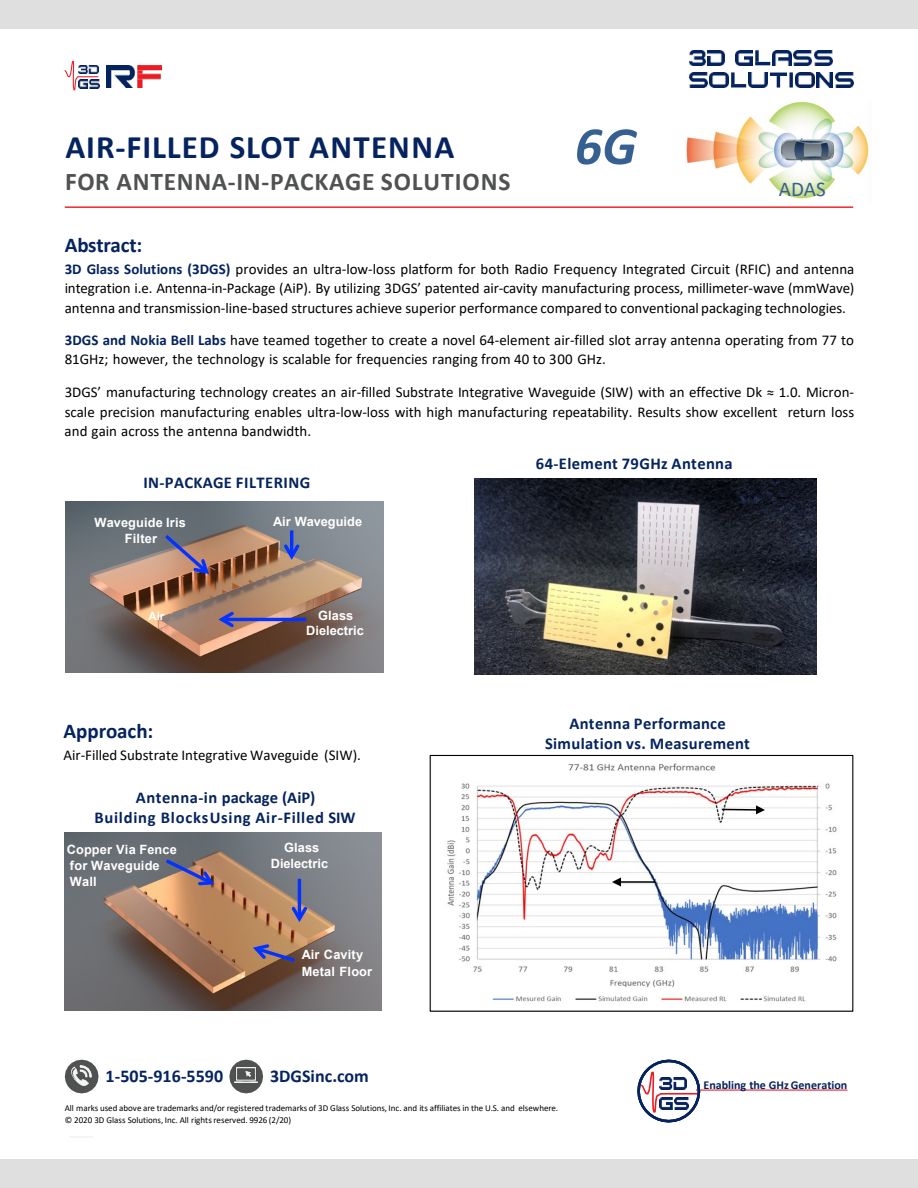
<style>
.page{position:relative;width:918px;height:1188px;background:#fff}
.page>*{position:absolute;margin:0;border:0;box-sizing:border-box;transform-origin:0 0}
.t1{font:italic 700 54px "Calibri";color:#376092}
.t2{font:700 33px "Calibri";letter-spacing:.03em;color:#05235f}
.t3{font:700 25.5px "Calibri";letter-spacing:.03em;color:#505151}
.t4{font:700 21px "Calibri";letter-spacing:-.005em;color:#05235f}
.t5{font:21px "Calibri";color:#376092}
.t6{font:700 18px "Calibri";letter-spacing:.005em;color:#05235f}
.t7{font:700 16.5px/19.8px "Calibri";letter-spacing:.025em;color:#05235f;text-align:center}
.t8{font:15px/19.5px "Calibri";color:#000;text-align:justify}
.t9{font:700 12.75px/15.8px "Arial";letter-spacing:.01em;color:#fff}
.t10{font:700 12px "Calibri";color:#05235f}
.t11{font:700 11.4px "Arial";color:#fff}
.t12{font:9px "Calibri";letter-spacing:-.005em;color:#000}
.s1{font-weight:700;color:#05235f}
</style>
<div class="page">
<img style="left:689px;top:50px;width:16px;height:15px">
<img style="left:708px;top:50px;width:16px;height:15px">
<img style="left:736px;top:50px;width:16px;height:15px">
<hr style="left:755px;top:62px;width:15px;height:3px;background:#05235f">
<svg style="left:755px;top:50px;width:4px;height:12px"></svg>
<img style="left:773px;top:50px;width:18px;height:15px">
<img style="left:794px;top:50px;width:18px;height:15px">
<img style="left:814px;top:50px;width:18px;height:15px">
<img style="left:689px;top:72px;width:18px;height:15px">
<img style="left:710px;top:72px;width:18px;height:15px">
<hr style="left:731px;top:84px;width:15px;height:3px;background:#05235f">
<svg style="left:731px;top:72px;width:4px;height:12px"></svg>
<img style="left:749px;top:72px;width:18px;height:15px">
<svg style="left:777px;top:76px;width:3px;height:12px"></svg>
<hr style="left:770px;top:73px;width:17px;height:3px;background:#05235f">
<svg style="left:789px;top:72px;width:4px;height:16px"></svg>
<img style="left:795px;top:72px;width:19px;height:15px">
<img style="left:817px;top:72px;width:16px;height:15px">
<img style="left:836px;top:72px;width:17px;height:15px">
<svg style="left:64px;top:60px;width:36px;height:31px"></svg>
<img style="left:78px;top:65px;width:20px;height:9px">
<img style="left:78px;top:79px;width:21px;height:9px">
<img style="left:107px;top:65px;width:55px;height:23px">
<svg style="left:70px;top:1136px;width:23px;height:2px"></svg>
<div style="left:0;top:0;width:918px;height:28px;background:#dfdfdf"></div>
<div style="left:0;top:1160px;width:918px;height:28px;background:#dfdfdf"></div>
<hr style="left:65px;top:206px;width:788px;height:2px;background:#ed2024">
<svg style="left:65px;top:1060px;width:34px;height:33px"></svg>
<img style="left:72px;top:1065px;width:19px;height:20px">
<svg style="left:229px;top:1060px;width:34px;height:33px"></svg>
<img style="left:235px;top:1068px;width:23px;height:14px">
<svg style="left:637px;top:1059px;width:210px;height:64px"></svg>
<img style="left:64px;top:832px;width:317px;height:178px">
<hr style="left:298px;top:879px;width:3px;height:40px;background:#0432ff">
<svg style="left:289px;top:904px;width:21px;height:22px"></svg>
<svg style="left:250px;top:942px;width:49px;height:23px"></svg>
<img style="left:65px;top:501px;width:318px;height:171px">
<hr style="left:290px;top:530px;width:3px;height:26px;background:#0432ff">
<svg style="left:281px;top:541px;width:21px;height:22px"></svg>
<hr style="left:222px;top:618px;width:84px;height:3px;background:#0432ff">
<svg style="left:215px;top:609px;width:22px;height:21px"></svg>
<svg style="left:161px;top:531px;width:51px;height:46px;background:#92797e"></svg>
<svg style="left:162px;top:856px;width:55px;height:31px;background:#8e767d"></svg>
<img style="left:447px;top:763px;width:390px;height:239px">
<div style="left:430px;top:755px;width:423px;height:257px;border:1px solid #000"></div>
<hr style="left:619px;top:881px;width:36px;height:2px;background:#000">
<svg style="left:612px;top:877px;width:9px;height:9px"></svg>
<hr style="left:722px;top:809px;width:36px;height:2px;background:#000">
<svg style="left:756px;top:805px;width:9px;height:9px"></svg>
<img style="left:474px;top:479px;width:342px;height:195px">
<img style="left:686px;top:101px;width:183px;height:98px">
<h2 class="t2" style="left:65px;top:124px;width:390px">AIR-FILLED SLOT ANTENNA</h2>
<h2 class="t3" style="left:65px;top:164px;width:447px">FOR ANTENNA-IN-PACKAGE SOLUTIONS</h2>
<p class="t1" style="left:575px;top:108px;width:63px">6G</p>
<p class="t5" style="left:779px;top:174px;width:48px">ADAS</p>
<p class="t4" style="left:65px;top:230px;width:79px">Abstract:</p>
<p class="t8" style="left:65px;top:259px;width:791px"><span class="s1">3D Glass Solutions (3DGS)</span> provides an ultra-low-loss platform for both Radio Frequency Integrated Circuit (RFIC) and antenna integration i.e. Antenna-in-Package (AiP). By utilizing 3DGS’ patented air-cavity manufacturing process, millimeter-wave (mmWave) antenna and transmission-line-based structures achieve superior performance compared to conventional packaging technologies.</p>
<p class="t8" style="left:65px;top:330px;width:791px"><span class="s1">3DGS and Nokia Bell Labs</span> have teamed together to create a novel 64-element air-filled slot array antenna operating from 77 to<br>81GHz; however, the technology is scalable for frequencies ranging from 40 to 300 GHz.</p>
<p class="t8" style="left:65px;top:382px;width:791px">3DGS’ manufacturing technology creates an air-filled Substrate Integrative Waveguide (SIW) with an effective Dk ≈ 1.0. Micron&shy;scale precision manufacturing enables ultra-low-loss with high manufacturing repeatability. Results show excellent return loss and gain across the antenna bandwidth.</p>
<p class="t7" style="left:143px;top:472px;width:168px">IN-PACKAGE FILTERING</p>
<p class="t9" style="left:94px;top:515px;width:93px">Waveguide Iris</p>
<p class="t9" style="left:273px;top:514px;width:90px">Air Waveguide</p>
<p class="t9" style="left:125px;top:531px;width:34px">Filter</p>
<p class="t7" style="left:536px;top:453px;width:198px">64-Element 79GHz Antenna</p>
<p class="t11" style="left:149px;top:608px;width:17px">Air</p>
<p class="t9" style="left:306px;top:608px;width:59px;text-align:center">Glass<br>Dielectric</p>
<h3 class="t4" style="left:63px;top:716px;width:91px">Approach:</h3>
<p class="t8" style="left:63px;top:745px;width:299px">Air-Filled Substrate Integrative Waveguide (SIW).</p>
<p class="t7" style="left:94px;top:788px;width:263px">Antenna-in package (AiP)<br>Building BlocksUsing Air-Filled SIW</p>
<p class="t9" style="left:284px;top:840px;width:37px">Glass</p>
<p class="t9" style="left:67px;top:842px;width:112px">Copper Via Fence for Waveguide<br>Wall</p>
<p class="t9" style="left:271px;top:856px;width:59px">Dielectric</p>
<p class="t9" style="left:302px;top:947px;width:63px">Air Cavity</p>
<p class="t9" style="left:302px;top:964px;width:72px">Metal Floor</p>
<p class="t7" style="left:569px;top:714px;width:158px">Antenna Performance</p>
<p class="t7" style="left:545px;top:733px;width:206px">Simulation vs. Measurement</p>
<p class="t6" style="left:106px;top:1063px;width:119px">1-505-916-5590</p>
<p class="t6" style="left:270px;top:1063px;width:100px">3DGSinc.com</p>
<p class="t12" style="left:65px;top:1102px;width:495px">All marks used above are trademarks and/or registered trademarks of 3D Glass Solutions, Inc. and its affiliates in the U.S. and elsewhere.</p>
<p class="t12" style="left:65px;top:1114px;width:228px">© 2020 3D Glass Solutions, Inc. All rights reserved. 9926 (2/20)</p>
<p class="t10" style="left:703px;top:1076px;width:145px">Enabling the GHz Generation</p>
</div>
